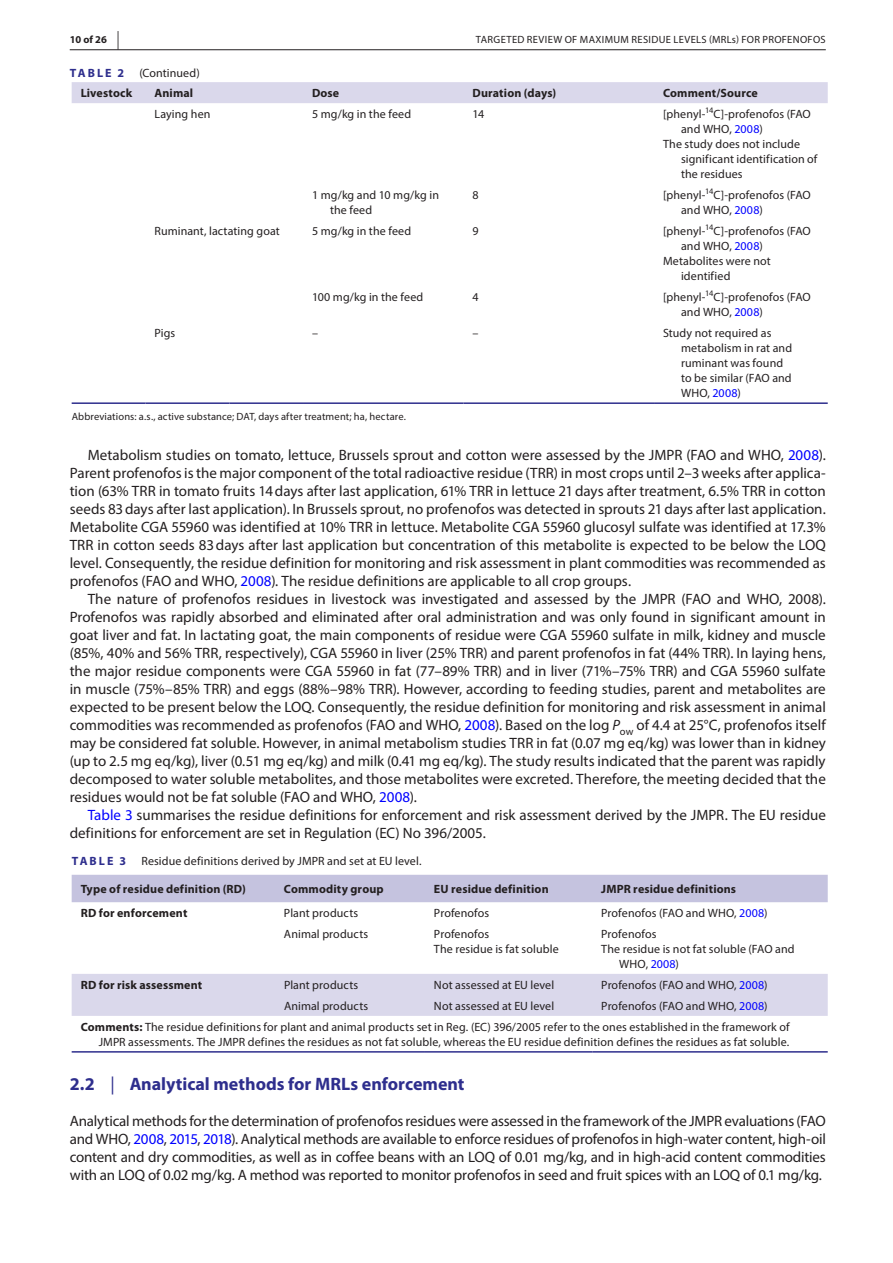
<style>
.page{position:relative;width:893px;height:1263px;background:#fff}
.page>*{position:absolute;margin:0;border:0;box-sizing:border-box;transform-origin:0 0}
.t1{font:700 18px "Myriad Pro";color:#2e2e8d}
.t2{font:15px/18px "Myriad Pro";color:#231f20;text-align:justify}
.t3{font:12px/15px "Myriad Pro";letter-spacing:.01em;color:#231f20}
.t4{font:700 12px "Myriad Pro";letter-spacing:.01em;color:#231f20}
.t5{font:700 12px "Myriad Pro";letter-spacing:.165em;color:#2e2e8d}
.t6{font:10.5px "Myriad Pro";letter-spacing:.02em;color:#231f20}
.t7{font:700 10.5px "Myriad Pro";color:#231f20}
.t8{font:8.4px "Myriad Pro";letter-spacing:-.035em;color:#231f20}
.s1{font-size:18.6px}
.s2{color:#00f}
.s3{font-style:italic}
.s4{font-weight:700}
.s5{font-weight:400}
</style>
<div class="page">
<hr style="left:70px;top:49px;width:756px;height:1px;background:#231f20">
<div style="left:72px;top:82px;width:756px;height:21px;background:#dad8eb"></div>
<hr style="left:72px;top:402px;width:73px;height:2px;background:#2e2e8d">
<hr style="left:145px;top:402px;width:84px;height:2px;background:#2e2e8d">
<hr style="left:229px;top:402px;width:74px;height:2px;background:#2e2e8d">
<hr style="left:303px;top:402px;width:160px;height:2px;background:#2e2e8d">
<hr style="left:463px;top:402px;width:191px;height:2px;background:#2e2e8d">
<hr style="left:654px;top:402px;width:174px;height:2px;background:#2e2e8d">
<div style="left:72px;top:875px;width:756px;height:27px;background:#c5c3df"></div>
<div style="left:72px;top:974px;width:756px;height:42px;background:#dad8eb"></div>
<hr style="left:72px;top:1051px;width:203px;height:1px;background:#2e2e8d">
<hr style="left:275px;top:1051px;width:150px;height:1px;background:#2e2e8d">
<hr style="left:425px;top:1051px;width:167px;height:1px;background:#2e2e8d">
<hr style="left:592px;top:1051px;width:236px;height:1px;background:#2e2e8d">
<p class="t7" style="left:70px;top:32px;width:51px">10 of 26 <span class="s1">|</span></p>
<p class="t6" style="left:476px;top:33px;width:351px">TARGETED REVIEW OF MAXIMUM RESIDUE LEVELS (MRLs) FOR PROFENOFOS</p>
<p class="t5" style="left:70px;top:66px;width:56px">TABLE 2</p>
<p class="t3" style="left:139px;top:66px;width:62px">(Continued)</p>
<p class="t4" style="left:81px;top:85px;width:53px">Livestock</p>
<p class="t4" style="left:154px;top:85px;width:40px">Animal</p>
<p class="t4" style="left:312px;top:85px;width:29px">Dose</p>
<p class="t4" style="left:472px;top:85px;width:85px">Duration (days)</p>
<p class="t4" style="left:663px;top:85px;width:96px">Comment/Source</p>
<p class="t3" style="left:154px;top:106px;width:57px">Laying hen</p>
<p class="t3" style="left:312px;top:106px;width:101px">5 mg/kg in the feed</p>
<p class="t3" style="left:472px;top:106px;width:13px">14</p>
<p class="t3" style="left:663px;top:106px;width:44px">[phenyl-</p>
<p class="t8" style="left:705px;top:105px;width:10px">14</p>
<p class="t3" style="left:713px;top:106px;width:99px">C]-profenofos (FAO</p>
<p class="t3" style="left:681px;top:121px;width:83px">and WHO, <span class="s2">2008</span>)</p>
<p class="t3" style="left:663px;top:136px;width:139px">The study does not include</p>
<p class="t3" style="left:681px;top:151px;width:138px">significant identification of</p>
<p class="t3" style="left:681px;top:166px;width:63px">the residues</p>
<p class="t3" style="left:330px;top:187px;width:110px;text-indent:-18px">1 mg/kg and 10 mg/kg in the feed</p>
<p class="t3" style="left:472px;top:187px;width:8px">8</p>
<p class="t3" style="left:663px;top:187px;width:44px">[phenyl-</p>
<p class="t8" style="left:705px;top:186px;width:10px">14</p>
<p class="t3" style="left:681px;top:187px;width:131px;text-indent:32px">C]-profenofos (FAO and WHO, <span class="s2">2008</span>)</p>
<p class="t3" style="left:154px;top:223px;width:127px">Ruminant, lactating goat</p>
<p class="t3" style="left:312px;top:223px;width:101px">5 mg/kg in the feed</p>
<p class="t3" style="left:472px;top:223px;width:8px">9</p>
<p class="t3" style="left:663px;top:223px;width:44px">[phenyl-</p>
<p class="t8" style="left:705px;top:222px;width:10px">14</p>
<p class="t3" style="left:713px;top:223px;width:99px">C]-profenofos (FAO</p>
<p class="t3" style="left:681px;top:238px;width:83px">and WHO, <span class="s2">2008</span>)</p>
<p class="t3" style="left:663px;top:253px;width:109px">Metabolites were not</p>
<p class="t3" style="left:681px;top:268px;width:51px">identified</p>
<p class="t3" style="left:312px;top:289px;width:113px">100 mg/kg in the feed</p>
<p class="t3" style="left:472px;top:289px;width:8px">4</p>
<p class="t3" style="left:663px;top:289px;width:44px">[phenyl-</p>
<p class="t8" style="left:705px;top:288px;width:10px">14</p>
<p class="t3" style="left:681px;top:289px;width:131px;text-indent:32px">C]-profenofos (FAO and WHO, <span class="s2">2008</span>)</p>
<p class="t3" style="left:154px;top:325px;width:22px">Pigs</p>
<p class="t3" style="left:312px;top:325px;width:7px">–</p>
<p class="t3" style="left:472px;top:325px;width:7px">–</p>
<p class="t3" style="left:681px;top:325px;width:113px;text-indent:-18px">Study not required as metabolism in rat and ruminant was found to be similar (FAO and<br>WHO, <span class="s2">2008</span>)</p>
<p class="t6" style="left:72px;top:410px;width:336px">Abbreviations: a.s., active substance; DAT, days after treatment; ha, hectare.</p>
<p class="t2" style="left:70px;top:446px;width:758px;text-indent:18px">Metabolism studies on tomato, lettuce, Brussels sprout and cotton were assessed by the JMPR (FAO and WHO, <span class="s2">2008</span>).<br>Parent profenofos is the major component of the total radioactive residue (TRR) in most crops until 2–3weeks after applica&shy;tion (63% TRR in tomato fruits 14days after last application, 61% TRR in lettuce 21days after treatment, 6.5% TRR in cotton seeds 83days after last application). In Brussels sprout, no profenofos was detected in sprouts 21days after last application.<br>Metabolite CGA 55960 was identified at 10% TRR in lettuce. Metabolite CGA 55960 glucosyl sulfate was identified at 17.3% TRR in cotton seeds 83days after last application but concentration of this metabolite is expected to be below the LOQ level. Consequently, the residue definition for monitoring and risk assessment in plant commodities was recommended as profenofos (FAO and WHO, <span class="s2">2008</span>). The residue definitions are applicable to all crop groups.</p>
<p class="t2" style="left:70px;top:590px;width:758px;text-indent:18px">The nature of profenofos residues in livestock was investigated and assessed by the JMPR (FAO and WHO, 2008).<br>Profenofos was rapidly absorbed and eliminated after oral administration and was only found in significant amount in goat liver and fat. In lactating goat, the main components of residue were CGA 55960 sulfate in milk, kidney and muscle (85%, 40% and 56% TRR, respectively), CGA 55960 in liver (25% TRR) and parent profenofos in fat (44% TRR). In laying hens, the major residue components were CGA 55960 in fat (77–89% TRR) and in liver (71%–75% TRR) and CGA 55960 sulfate in muscle (75%–85% TRR) and eggs (88%–98% TRR). However, according to feeding studies, parent and metabolites are expected to be present below the LOQ. Consequently, the residue definition for monitoring and risk assessment in animal commodities was recommended as profenofos (FAO and WHO, <span class="s2">2008</span>). Based on the log <span class="s3">P</span><sub>ow</sub> of 4.4 at 25°C, profenofos itself may be considered fat soluble. However, in animal metabolism studies TRR in fat (0.07 mg eq/kg) was lower than in kidney (up to 2.5 mg eq/kg), liver (0.51 mg eq/kg) and milk (0.41 mg eq/kg). The study results indicated that the parent was rapidly decomposed to water soluble metabolites, and those metabolites were excreted. Therefore, the meeting decided that the residues would not be fat soluble (FAO and WHO, <span class="s2">2008</span>).</p>
<p class="t2" style="left:70px;top:806px;width:758px;text-indent:18px"><span class="s2">Table 3</span> summarises the residue definitions for enforcement and risk assessment derived by the JMPR. The EU residue definitions for enforcement are set in Regulation (EC) No 396/2005.</p>
<p class="t5" style="left:72px;top:853px;width:56px">TABLE 3</p>
<p class="t3" style="left:141px;top:853px;width:282px">Residue definitions derived by JMPR and set at EU level.</p>
<p class="t4" style="left:81px;top:881px;width:167px">Type of residue definition (RD)</p>
<p class="t4" style="left:284px;top:881px;width:101px">Commodity group</p>
<p class="t4" style="left:434px;top:881px;width:116px">EU residue definition</p>
<p class="t4" style="left:601px;top:881px;width:136px">JMPR residue definitions</p>
<p class="t4" style="left:81px;top:905px;width:108px">RD for enforcement</p>
<p class="t3" style="left:284px;top:905px;width:76px">Plant products</p>
<p class="t3" style="left:434px;top:905px;width:57px">Profenofos</p>
<p class="t3" style="left:601px;top:905px;width:168px">Profenofos (FAO and WHO, <span class="s2">2008</span>)</p>
<p class="t3" style="left:284px;top:926px;width:86px">Animal products</p>
<p class="t3" style="left:434px;top:926px;width:126px">Profenofos<br>The residue is fat soluble</p>
<p class="t3" style="left:601px;top:926px;width:57px">Profenofos</p>
<p class="t3" style="left:601px;top:941px;width:195px">The residue is not fat soluble (FAO and</p>
<p class="t3" style="left:619px;top:956px;width:61px">WHO, <span class="s2">2008</span>)</p>
<p class="t4" style="left:81px;top:977px;width:123px">RD for risk assessment</p>
<p class="t3" style="left:284px;top:977px;width:76px">Plant products</p>
<p class="t3" style="left:434px;top:977px;width:122px">Not assessed at EU level</p>
<p class="t3" style="left:601px;top:977px;width:168px">Profenofos (FAO and WHO, <span class="s2">2008</span>)</p>
<p class="t3" style="left:284px;top:998px;width:86px">Animal products</p>
<p class="t3" style="left:434px;top:998px;width:122px">Not assessed at EU level</p>
<p class="t3" style="left:81px;top:995px;width:710px;line-height:21px;text-indent:521px">Profenofos (FAO and WHO, <span class="s2">2008</span>)<br><span class="s4">Comments:</span> The residue definitions for plant and animal products set in Reg. (EC) 396/2005 refer to the ones established in the framework of</p>
<p class="t3" style="left:99px;top:1034px;width:692px">JMPR assessments. The JMPR defines the residues as not fat soluble, whereas the EU residue definition defines the residues as fat soluble.</p>
<p class="t1" style="left:70px;top:1072px;width:396px">2.2 <span class="s5">|</span> Analytical methods for MRLs enforcement</p>
<p class="t2" style="left:70px;top:1112px;width:758px">Analytical methods for the determination of profenofos residues were assessed in the framework of the JMPR evaluations (FAO and WHO, <span class="s2">2008</span>, <span class="s2">2015</span>, <span class="s2">2018</span>). Analytical methods are available to enforce residues of profenofos in high-water content, high-oil content and dry commodities, as well as in coffee beans with an LOQ of 0.01 mg/kg, and in high-acid content commodities with an LOQ of 0.02 mg/kg. A method was reported to monitor profenofos in seed and fruit spices with an LOQ of 0.1 mg/kg.</p>
</div>
